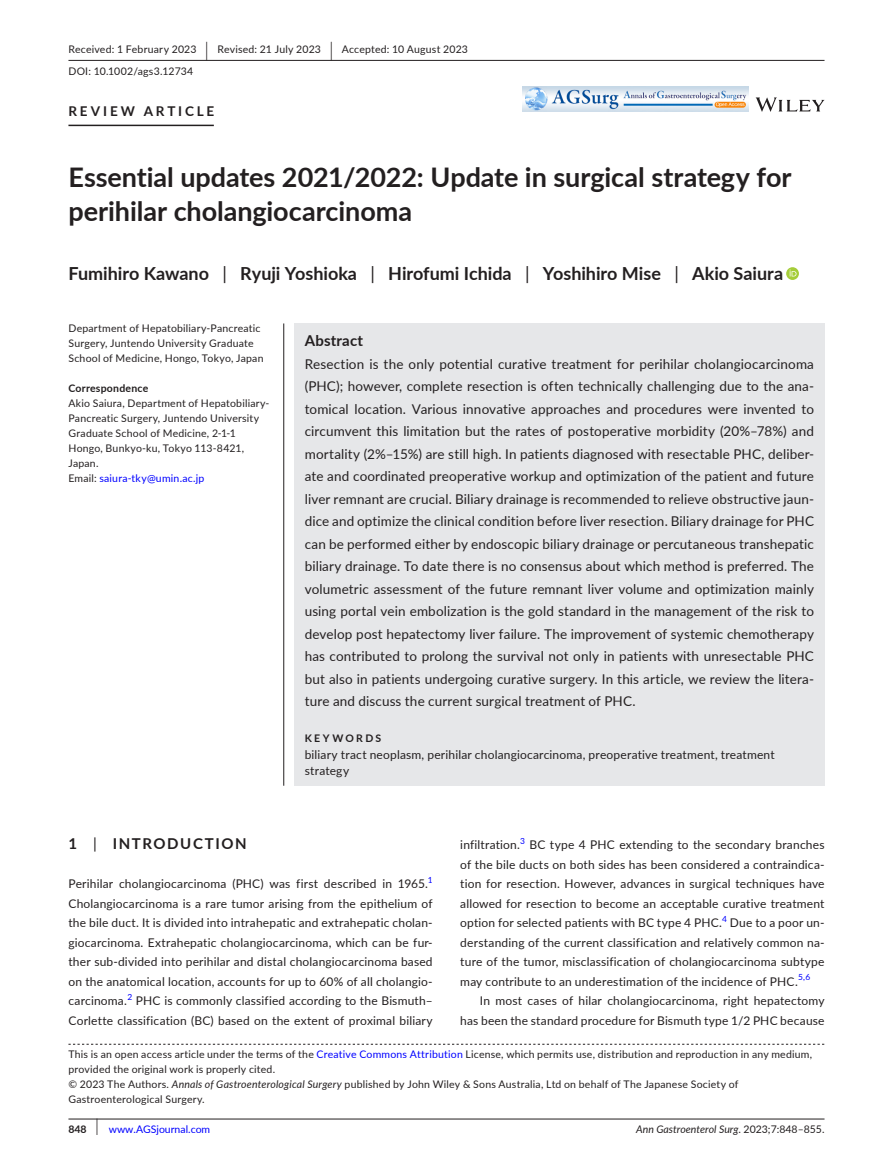
<style>
.page{position:relative;width:893px;height:1174px;background:#fff}
.page>*{position:absolute;margin:0;border:0;box-sizing:border-box;transform-origin:0 0}
.t1{font:700 27px/34.5px "Lato";color:#231f20}
.t2{font:700 18px "Lato";letter-spacing:-.005em;color:#231f20}
.t3{font:700 15px "Lato";letter-spacing:.1em;color:#231f20}
.t4{font:700 15px "Lato";letter-spacing:.015em;color:#231f20}
.t5{font:13.5px/22.5px "Lato";letter-spacing:.01em;color:#231f20;text-align:justify}
.t6{font:700 13.5px "Lato";letter-spacing:.21em;color:#231f20}
.t7{font:12px/19.5px "Lato";letter-spacing:.015em;color:#231f20;text-align:justify}
.t8{font:10.5px/15px "Lato";letter-spacing:.02em;color:#231f20}
.t9{font:italic 10.5px "Lato";color:#231f20}
.t10{font:10.5px "Lato";color:#00f}
.t11{font:700 10.5px "Lato";letter-spacing:.02em;color:#231f20}
.t12{font:700 10.5px "Lato";letter-spacing:.22em;color:#231f20}
.t13{font:8.4px "Lato";color:#00f}
.s1{font-size:19.65px}
.s2{font-weight:400}
.s3{color:#00f}
.s4{font-style:italic}
.s5{font-weight:700;color:#231f20}
.s6{font-size:17.4px;color:#231f20}
.s7{font-style:normal}
</style>
<div class="page">
<hr style="left:68px;top:1118px;width:756px;height:1px;background:#231f20">
<svg style="left:756px;top:97px;width:68px;height:15px"></svg>
<img style="left:523px;top:86px;width:225px;height:26px">
<hr style="left:68px;top:60px;width:756px;height:1px;background:#231f20">
<hr style="left:68px;top:125px;width:146px;height:1px;background:#231f20">
<svg style="left:786px;top:267px;width:13px;height:13px"></svg>
<svg style="left:790px;top:269px;width:6px;height:7px"></svg>
<svg style="left:68px;top:1043px;width:756px;height:1px"></svg>
<div style="left:294px;top:323px;width:530px;height:462px;background:#e6e7e9"></div>
<hr style="left:283px;top:323px;width:1px;height:462px;background:#231f20">
<p class="t8" style="left:68px;top:38px;width:401px;line-height:21.8px">Received: 1 February 2023 <span class="s1">|</span> Revised: 21 July 2023 <span class="s1">|</span> Accepted: 10 August 2023<br>DOI: 10.1002/ags3.12734</p>
<p class="t6" style="left:68px;top:101px;width:147px">REVIEW ARTICLE</p>
<h1 class="t1" style="left:68px;top:159px;width:725px">Essential updates 2021/2022: Update in surgical strategy for perihilar cholangiocarcinoma</h1>
<h2 class="t2" style="left:68px;top:260px;width:716px">Fumihiro Kawano <span class="s2">|</span> Ryuji Yoshioka <span class="s2">|</span> Hirofumi Ichida <span class="s2">|</span> Yoshihiro Mise <span class="s2">|</span> Akio Saiura</h2>
<p class="t8" style="left:68px;top:320px;width:197px">Department of Hepatobiliary-Pancreatic<br>Surgery, Juntendo University Graduate<br>School of Medicine, Hongo, Tokyo, Japan</p>
<p class="t11" style="left:68px;top:380px;width:81px">Correspondence</p>
<p class="t8" style="left:68px;top:395px;width:202px">Akio Saiura, Department of Hepatobiliary-<br>Pancreatic Surgery, Juntendo University<br>Graduate School of Medicine, 2-1-1<br>Hongo, Bunkyo-ku, Tokyo 113-8421,<br>Japan.<br>Email: <span class="s3">saiura-tky@umin.ac.jp</span></p>
<p class="t4" style="left:305px;top:329px;width:60px">Abstract</p>
<p class="t5" style="left:305px;top:352px;width:511px">Resection is the only potential curative treatment for perihilar cholangiocarcinoma (PHC); however, complete resection is often technically challenging due to the ana&shy;tomical location. Various innovative approaches and procedures were invented to circumvent this limitation but the rates of postoperative morbidity (20%–78%) and mortality (2%–15%) are still high. In patients diagnosed with resectable PHC, deliber&shy;ate and coordinated preoperative workup and optimization of the patient and future liver remnant are crucial. Biliary drainage is recommended to relieve obstructive jaun&shy;dice and optimize the clinical condition before liver resection. Biliary drainage for PHC can be performed either by endoscopic biliary drainage or percutaneous transhepatic biliary drainage. To date there is no consensus about which method is preferred. The volumetric assessment of the future remnant liver volume and optimization mainly using portal vein embolization is the gold standard in the management of the risk to develop post hepatectomy liver failure. The improvement of systemic chemotherapy has contributed to prolong the survival not only in patients with unresectable PHC but also in patients undergoing curative surgery. In this article, we review the litera&shy;ture and discuss the current surgical treatment of PHC.</p>
<p class="t12" style="left:305px;top:730px;width:78px">KEYWORDS</p>
<p class="t7" style="left:305px;top:745px;width:471px;line-height:16.5px">biliary tract neoplasm, perihilar cholangiocarcinoma, preoperative treatment, treatment strategy</p>
<p class="t3" style="left:68px;top:833px;width:180px">1 <span class="s2">|</span> INTRODUCTION</p>
<p class="t7" style="left:68px;top:873px;width:361px">Perihilar cholangiocarcinoma (PHC) was first described in 1965.</p>
<p class="t13" style="left:428px;top:874px;width:6px">1</p>
<p class="t7" style="left:68px;top:893px;width:366px">Cholangiocarcinoma is a rare tumor arising from the epithelium of the bile duct. It is divided into intrahepatic and extrahepatic cholan&shy;giocarcinoma. Extrahepatic cholangiocarcinoma, which can be fur&shy;ther sub-divided into perihilar and distal cholangiocarcinoma based on the anatomical location, accounts for up to 60% of all cholangio&shy;carcinoma.<sup>2</sup> PHC is commonly classified according to the Bismuth– Corlette classification (BC) based on the extent of proximal biliary</p>
<p class="t7" style="left:460px;top:834px;width:366px">infiltration.<sup>3</sup> BC type 4 PHC extending to the secondary branches of the bile ducts on both sides has been considered a contraindica&shy;tion for resection. However, advances in surgical techniques have allowed for resection to become an acceptable curative treatment option for selected patients with BC type 4 PHC.</p>
<p class="t13" style="left:722px;top:913px;width:6px">4</p>
<p class="t7" style="left:460px;top:912px;width:366px;text-indent:270px">Due to a poor un&shy;derstanding of the current classification and relatively common na&shy;ture of the tumor, misclassification of cholangiocarcinoma subtype may contribute to an underestimation of the incidence of PHC.</p>
<p class="t13" style="left:798px;top:971px;width:14px">5,6</p>
<p class="t7" style="left:460px;top:990px;width:366px;text-align:right">In most cases of hilar cholangiocarcinoma, right hepatectomy has been the standard procedure for Bismuth type 1/2 PHC because</p>
<p class="t8" style="left:68px;top:1046px;width:745px">This is an open access article under the terms of the <span class="s3">Creative Commons Attribution</span> License, which permits use, distribution and reproduction in any medium, provided the original work is properly cited.<br>© 2023 The Authors. <span class="s4">Annals of Gastroenterological Surgery</span> published by John Wiley &amp; Sons Australia, Ltd on behalf of The Japanese Society of Gastroenterological Surgery.</p>
<p class="t10" style="left:68px;top:1121px;width:143px"><span class="s5">848</span> <span class="s6">|</span> www.AGSjournal.com</p>
<p class="t9" style="left:636px;top:1121px;width:190px">Ann Gastroenterol Surg. <span class="s7">2023;7:848–855.</span></p>
</div>
